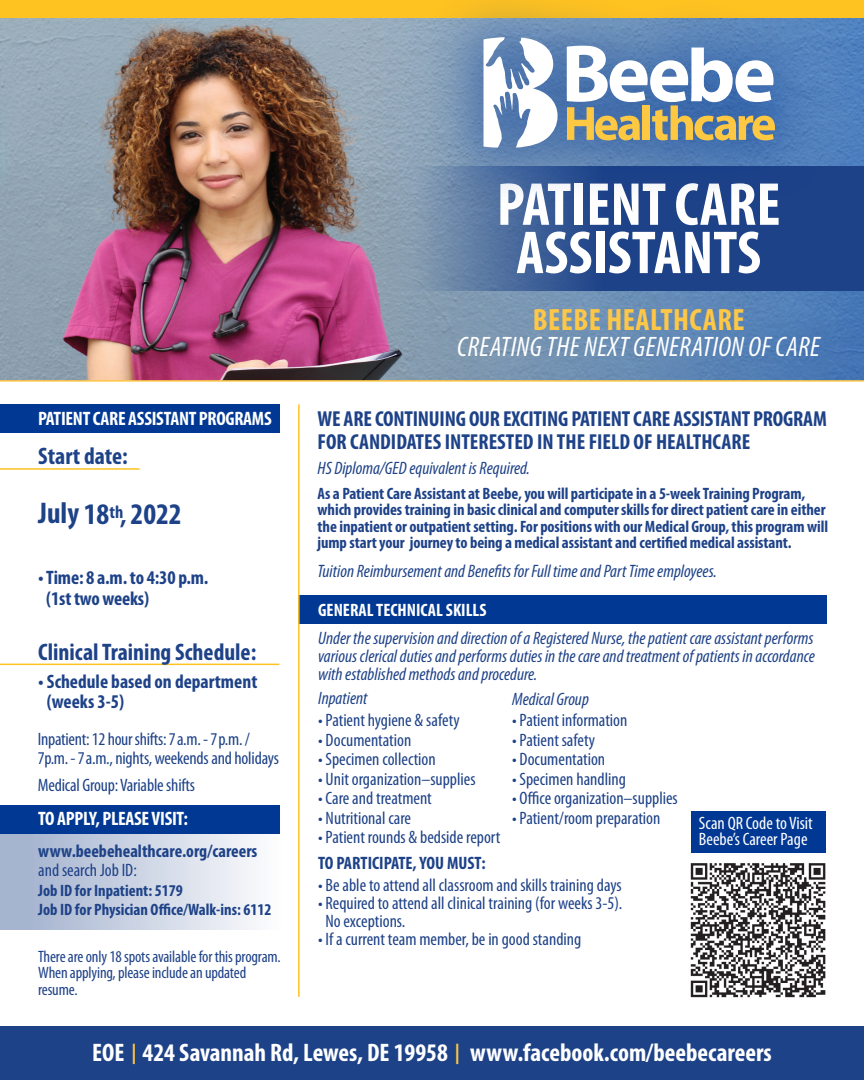
<style>
.page{position:relative;width:864px;height:1080px;background:#fff}
.page>*{position:absolute;margin:0;border:0;box-sizing:border-box;transform-origin:0 0}
.t1{font:700 condensed 61.2px/48.3px "Myriad Pro";color:#fff;text-align:center}
.t2{font:700 condensed 30.9px "Myriad Pro";letter-spacing:.015em;color:#ffc746}
.t3{font:700 condensed 30px "Myriad Pro";color:#1e4288}
.t4{font:italic condensed 28.35px "Myriad Pro";letter-spacing:.015em;color:#fff}
.t5{font:700 condensed 25.35px "Myriad Pro";color:#fff}
.t6{font:700 condensed 24px "Myriad Pro";color:#1e4288}
.t7{font:700 condensed 21.75px/22.5px "Myriad Pro";letter-spacing:-.01em;color:#1e4288}
.t8{font:700 condensed 19.5px/21px "Myriad Pro";color:#1e4288}
.t9{font:700 condensed 19.5px "Myriad Pro";letter-spacing:-.015em;color:#fff}
.t10{font:condensed 18px/18px "Myriad Pro";color:#1e4288}
.t11{font:italic condensed 18px/18px "Myriad Pro";color:#1e4288;text-align:justify}
.t12{font:700 condensed 18px/19.5px "Myriad Pro";color:#1e4288}
.t13{font:condensed 18px/16.5px "Myriad Pro";color:#fff}
.t14{font:700 condensed 18px "Myriad Pro";color:#fff}
.t15{font:700 condensed 16.5px/16.5px "Myriad Pro";letter-spacing:-.005em;color:#1e4288}
.t16{font:condensed 16.5px/16.5px "Myriad Pro";letter-spacing:-.01em;color:#1e4288}
.s1{font-size:27px}
.s2{font-weight:400}
.s3{font-size:20.4px;color:#fec843}
</style>
<div class="page">
<div style="left:0;top:805px;width:300px;height:124px;background:linear-gradient(to right,#9aabca,#fff)"></div>
<div style="left:0;top:404px;width:279px;height:29px;background:#003894"></div>
<div style="left:0;top:805px;width:279px;height:28px;background:#003894"></div>
<div style="left:0;top:1026px;width:864px;height:54px;background:#1e4288"></div>
<img style="left:0;top:17px;width:864px;height:363px">
<div style="left:0;top:0;width:864px;height:17px;background:#fec221"></div>
<hr style="left:0;top:468px;width:140px;height:2px;background:#fec221">
<hr style="left:0;top:664px;width:279px;height:1px;background:#fec221">
<svg style="left:0;top:166px;width:864px;height:124px;background:#6b6487"></svg>
<div style="left:422px;top:0;width:407px;height:211px;background:#003894;opacity:.42"></div>
<svg style="left:567px;top:46px;width:208px;height:94px"></svg>
<svg style="left:484px;top:37px;width:74px;height:111px"></svg>
<div style="left:298px;top:595px;width:528px;height:28px;background:#003894"></div>
<div style="left:691px;top:811px;width:135px;height:41px;background:#003894"></div>
<hr style="left:298px;top:404px;width:2px;height:593px;background:#fec221">
<hr style="left:0;top:380px;width:864px;height:2px;background:#ffc746">
<img style="left:690px;top:863px;width:136px;height:135px">
<p class="t9" style="left:38px;top:408px;width:235px">PATIENT CARE ASSISTANT PROGRAMS</p>
<p class="t6" style="left:38px;top:442px;width:91px">Start date:</p>
<p class="t3" style="left:38px;top:498px;width:145px">July 18<sup>th</sup><span class="s1">,</span> 2022</p>
<p class="t8" style="left:46px;top:568px;width:164px;text-indent:-8px">• Time: 8 a.m. to 4:30 p.m. (1st two weeks)</p>
<p class="t6" style="left:38px;top:639px;width:220px">Clinical Training Schedule:</p>
<p class="t8" style="left:47px;top:673px;width:212px;line-height:19.5px;text-indent:-9px">• Schedule based on department (weeks 3-5)</p>
<p class="t10" style="left:38px;top:730px;width:243px;line-height:19.5px">Inpatient: 12 hour shifts: 7 a.m. - 7 p.m. /<br>7p.m. - 7 a.m., nights, weekends and holidays</p>
<p class="t10" style="left:38px;top:776px;width:159px">Medical Group: Variable shifts</p>
<p class="t9" style="left:38px;top:808px;width:151px">TO APPLY, PLEASE VISIT:</p>
<p class="t12" style="left:38px;top:841px;width:221px">www.beebehealthcare.org/careers <span class="s2">and search Job ID:</span></p>
<p class="t15" style="left:38px;top:882px;width:146px">Job ID for Inpatient: 5179</p>
<p class="t15" style="left:38px;top:902px;width:235px">Job ID for Physician Office/Walk-ins: 6112</p>
<p class="t16" style="left:38px;top:948px;width:244px">There are only 18 spots available for this program.<br>When applying, please include an updated resume.</p>
<p class="t1" style="left:497px;top:181px;width:285px">PATIENT CARE<br>ASSISTANTS</p>
<p class="t2" style="left:533px;top:302px;width:213px">BEEBE HEALTHCARE</p>
<p class="t4" style="left:457px;top:331px;width:364px">CREATING THE NEXT GENERATION OF CARE</p>
<p class="t7" style="left:318px;top:408px;width:511px">WE ARE CONTINUING OUR EXCITING PATIENT CARE ASSISTANT PROGRAM<br>FOR CANDIDATES INTERESTED IN THE FIELD OF HEALTHCARE</p>
<p class="t11" style="left:318px;top:459px;width:214px">HS Diploma/GED equivalent is Required.</p>
<p class="t15" style="left:318px;top:485px;width:512px">As a Patient Care Assistant at Beebe, you will participate in a 5-week Training Program, which provides training in basic clinical and computer skills for direct patient care in either the inpatient or outpatient setting. For positions with our Medical Group, this program will jump start your journey to being a medical assistant and certified medical assistant.</p>
<p class="t11" style="left:318px;top:563px;width:401px">Tuition Reimbursement and Benefits for Full time and Part Time employees.</p>
<p class="t14" style="left:318px;top:600px;width:170px">GENERAL TECHNICAL SKILLS</p>
<p class="t11" style="left:318px;top:630px;width:498px">Under the supervision and direction of a Registered Nurse, the patient care assistant performs various clerical duties and performs duties in the care and treatment of patients in accordance with established methods and procedure.</p>
<p class="t11" style="left:318px;top:690px;width:51px">Inpatient</p>
<p class="t10" style="left:318px;top:712px;width:143px">• Patient hygiene &amp; safety</p>
<p class="t10" style="left:318px;top:731px;width:95px">• Documentation</p>
<p class="t10" style="left:318px;top:751px;width:119px">• Specimen collection</p>
<p class="t10" style="left:318px;top:770px;width:159px">• Unit organization–supplies</p>
<p class="t10" style="left:318px;top:790px;width:115px">• Care and treatment</p>
<p class="t10" style="left:318px;top:809px;width:94px">• Nutritional care</p>
<p class="t10" style="left:318px;top:829px;width:184px">• Patient rounds &amp; bedside report</p>
<p class="t11" style="left:512px;top:690px;width:78px">Medical Group</p>
<p class="t10" style="left:512px;top:712px;width:117px">• Patient information</p>
<p class="t10" style="left:512px;top:731px;width:84px">• Patient safety</p>
<p class="t10" style="left:512px;top:751px;width:95px">• Documentation</p>
<p class="t10" style="left:512px;top:770px;width:115px">• Specimen handling</p>
<p class="t10" style="left:512px;top:790px;width:167px">• Office organization–supplies</p>
<p class="t10" style="left:512px;top:809px;width:150px">• Patient/room preparation</p>
<p class="t12" style="left:318px;top:854px;width:169px">TO PARTICIPATE, YOU MUST:</p>
<p class="t10" style="left:318px;top:876px;width:305px">• Be able to attend all classroom and skills training days</p>
<p class="t10" style="left:326px;top:894px;width:298px;text-indent:-7px">• Required to attend all clinical training (for weeks 3-5).<br>No exceptions.</p>
<p class="t10" style="left:318px;top:930px;width:265px">• If a current team member, be in good standing</p>
<p class="t13" style="left:699px;top:815px;width:115px">Scan QR Code to Visit<br>Beebe’s Career Page</p>
<p class="t5" style="left:92px;top:1039px;width:681px">EOE <span class="s3">|</span> 424 Savannah Rd, Lewes, DE 19958 <span class="s3">|</span> www.facebook.com/beebecareers</p>
</div>
